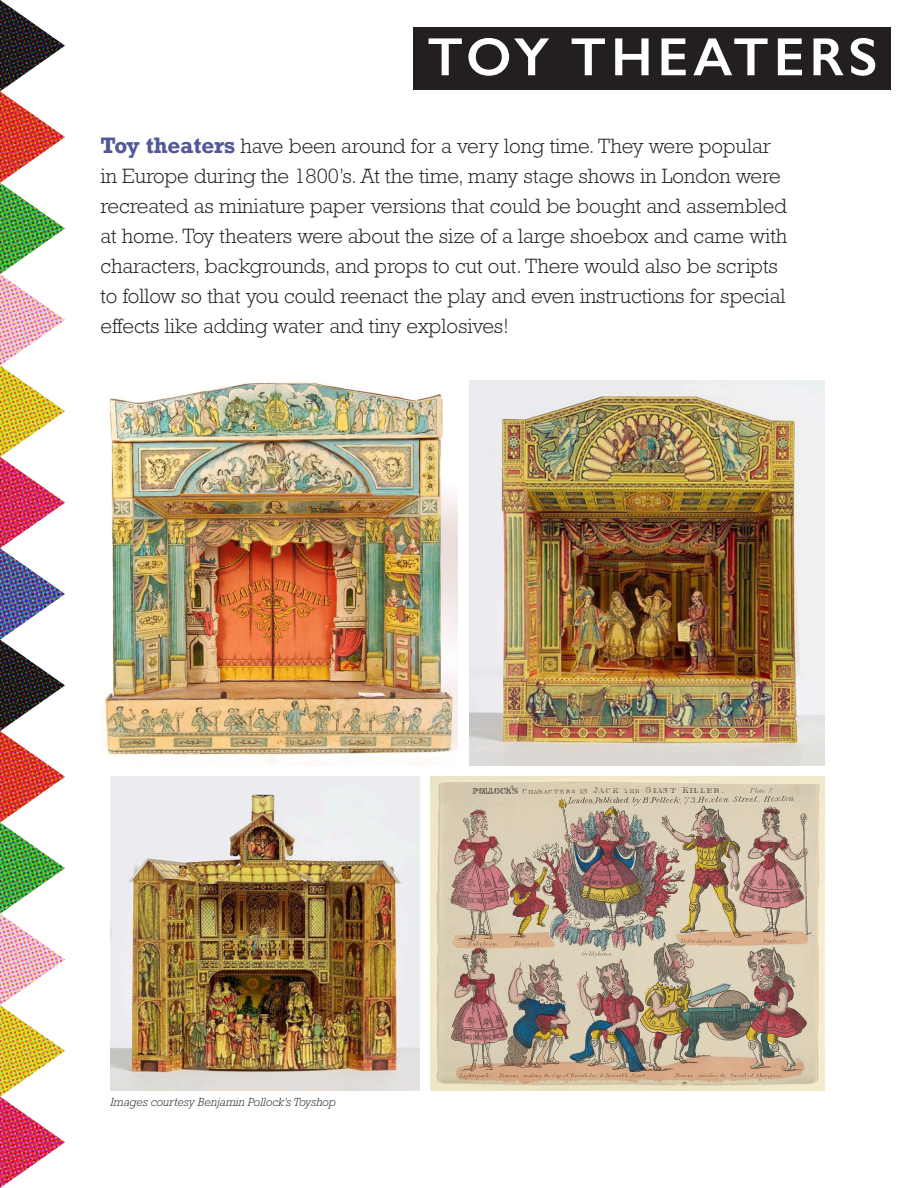
<style>
.page{position:relative;width:918px;height:1188px;background:#fff}
.page>*{position:absolute;margin:0;border:0;box-sizing:border-box;transform-origin:0 0}
.t1{font:600 54px "Gill Sans";letter-spacing:.09em;color:#fff}
.t2{font:300 21px/30px "Rockwell";color:#231f20}
.t3{font:italic 300 12px "Rockwell";color:#231f20}
.s1{font-weight:700;color:#525997}
</style>
<div class="page">
<img style="left:0;top:0;width:65px;height:1188px">
<div style="left:414px;top:27px;width:477px;height:63px;background:#231f20"></div>
<img style="left:469px;top:381px;width:355px;height:384px">
<img style="left:100px;top:382px;width:358px;height:381px">
<img style="left:110px;top:776px;width:310px;height:315px">
<img style="left:431px;top:776px;width:393px;height:315px">
<p class="t1" style="left:427px;top:24px;width:452px">TOY THEATERS</p>
<p class="t2" style="left:100px;top:131px;width:688px"><span class="s1">Toy theaters</span> have been around for a very long time. They were popular in Europe during the 1800’s. At the time, many stage shows in London were recreated as miniature paper versions that could be bought and assembled at home. Toy theaters were about the size of a large shoebox and came with characters, backgrounds, and props to cut out. There would also be scripts to follow so that you could reenact the play and even instructions for special effects like adding water and tiny explosives!</p>
<p class="t3" style="left:110px;top:1095px;width:227px">Images courtesy Benjamin Pollock’s Toyshop</p>
</div>
